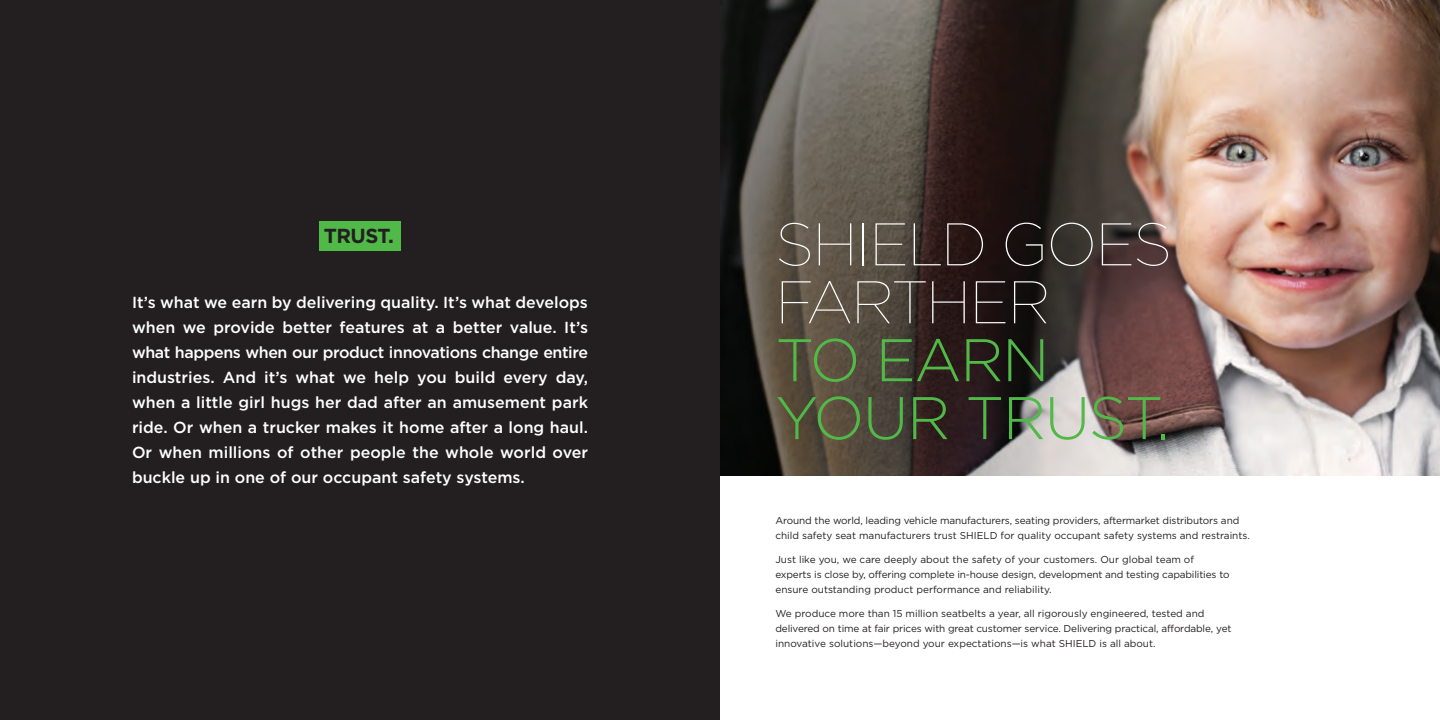
<style>
.page{position:relative;width:1440px;height:720px;background:#fff}
.page>*{position:absolute;margin:0;border:0;box-sizing:border-box;transform-origin:0 0}
.t1{font:100 60px/57.9px "Gotham";letter-spacing:-.025em;color:#fff}
.t2{font:300 60px/57.9px "Gotham";letter-spacing:-.025em;color:#51b948}
.t3{font:700 20.3px "Gotham";letter-spacing:-.025em;color:#231f20}
.t4{font:500 16px/25px "Gotham";color:#fff;text-align:justify}
.t5{font:10px/15px "Gotham";letter-spacing:-.01em;color:#231f20}
</style>
<div class="page">
<div style="left:0;top:0;width:720px;height:720px;background:#231f20"></div>
<img style="left:720px;top:0;width:720px;height:475px">
<div style="left:319px;top:222px;width:82px;height:29px;background:#51b948"></div>
<p class="t3" style="left:324px;top:224px;width:72px">TRUST.</p>
<p class="t4" style="left:132px;top:290px;width:458px">It’s what we earn by delivering quality. It’s what develops when we provide better features at a better value. It’s what happens when our product innovations change entire industries. And it’s what we help you build every day, when a little girl hugs her dad after an amusement park ride. Or when a trucker makes it home after a long haul.<br>Or when millions of other people the whole world over buckle up in one of our occupant safety systems.</p>
<p class="t1" style="left:775px;top:215px;width:398px">SHIELD GOES<br>FARTHER</p>
<p class="t2" style="left:775px;top:331px;width:396px">TO EARN<br>YOUR TRUST.</p>
<p class="t5" style="left:775px;top:512px;width:476px">Around the world, leading vehicle manufacturers, seating providers, aftermarket distributors and child safety seat manufacturers trust SHIELD for quality occupant safety systems and restraints.</p>
<p class="t5" style="left:775px;top:551px;width:456px">Just like you, we care deeply about the safety of your customers. Our global team of experts is close by, offering complete in-house design, development and testing capabilities to ensure outstanding product performance and reliability.</p>
<p class="t5" style="left:775px;top:605px;width:458px">We produce more than 15 million seatbelts a year, all rigorously engineered, tested and delivered on time at fair prices with great customer service. Delivering practical, affordable, yet innovative solutions—beyond your expectations—is what SHIELD is all about.</p>
</div>
